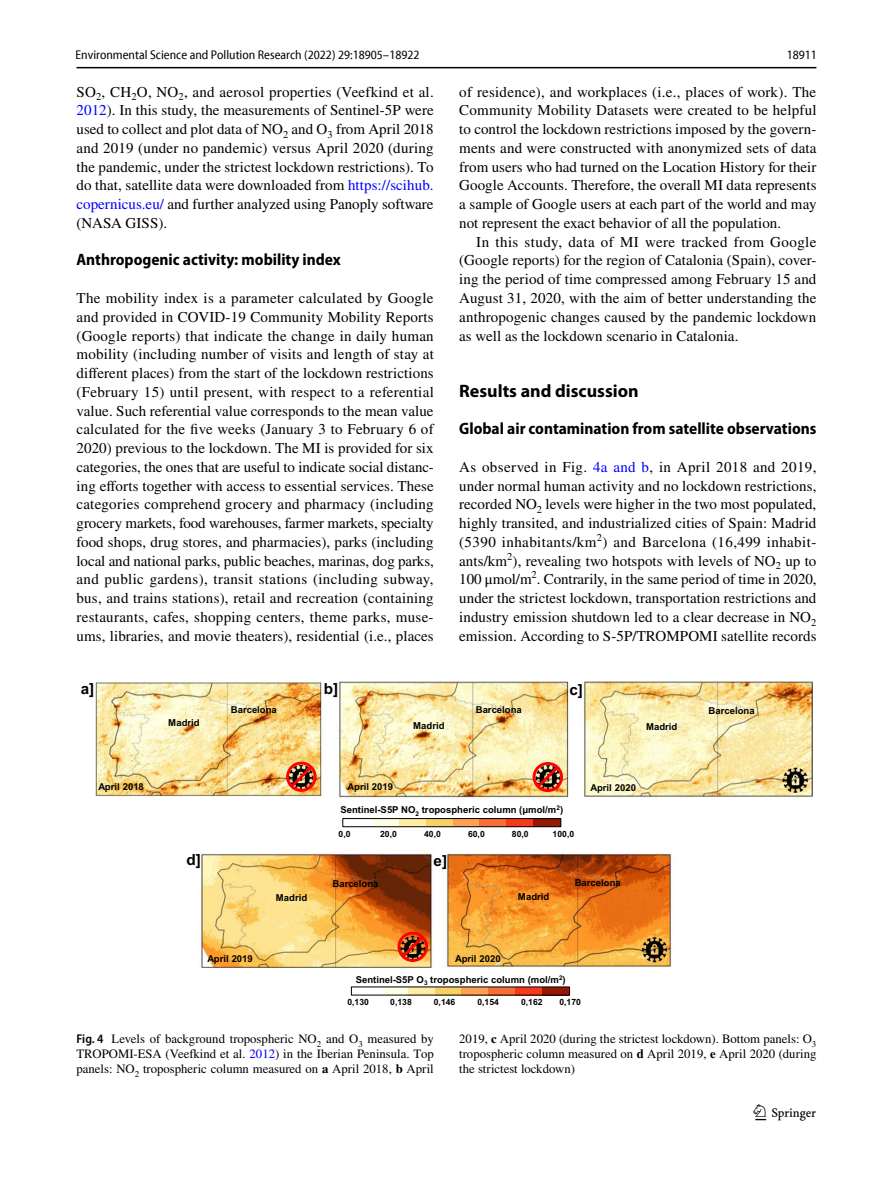
<style>
.page{position:relative;width:893px;height:1187px;background:#fff}
.page>*{position:absolute;margin:0;border:0;box-sizing:border-box;transform-origin:0 0}
.t1{font:22.5px "Springnew Regular 3";color:#000}
.t2{font:700 18px "Myriad Pro";color:#000}
.t3{font:700 semi-condensed 16.5px "Myriad Pro";color:#000}
.t4{font:15.3px "Arial Bold MT5";color:#000}
.t5{font:15px/18.8px "STIX";letter-spacing:.005em;color:#000;text-align:justify}
.t6{font:12.75px/15px "STIX";color:#000;text-align:justify}
.t7{font:semi-condensed 12.75px "Myriad Pro Unic";color:#000}
.t8{font:9.6px "Arial Bold MT5";color:#000}
.t9{font:9.45px "Arial Bold MT5";color:#000}
.t10{font:8.55px "Arial Bold MT5";color:#000}
.s1{color:#00f}
.s2{font-family:"Myriad Pro";font-weight:600;font-stretch:semi-condensed}
.s3{font-weight:700}
</style>
<div class="page">
<hr style="left:77px;top:67px;width:739px;height:1px;background:#000">
<img style="left:96px;top:681px;width:716px;height:286px">
<svg style="left:381px;top:986px;width:27px;height:8px"></svg>
<svg style="left:409px;top:986px;width:27px;height:8px"></svg>
<svg style="left:435px;top:986px;width:28px;height:8px"></svg>
<svg style="left:462px;top:986px;width:27px;height:8px"></svg>
<svg style="left:489px;top:986px;width:27px;height:8px"></svg>
<svg style="left:515px;top:986px;width:27px;height:8px"></svg>
<svg style="left:542px;top:986px;width:27px;height:8px"></svg>
<img style="left:285px;top:760px;width:279px;height:203px">
<p class="t7" style="left:76px;top:50px;width:346px">Environmental Science and Pollution Research (2022) 29:18905–18922</p>
<p class="t7" style="left:787px;top:50px;width:32px">18911</p>
<p class="t5" style="left:77px;top:83px;width:359px">SO<sub>2</sub>, CH<sub>2</sub>O, NO<sub>2</sub>, and aerosol properties (Veefkind et al.<br><span class="s1">2012</span>). In this study, the measurements of Sentinel-5P were used to collect and plot data of NO<sub>2</sub> and O<sub>3</sub> from April 2018 and 2019 (under no pandemic) versus April 2020 (during the pandemic, under the strictest lockdown restrictions). To do that, satellite data were downloaded from <span class="s1">https://scihub. copernicus.eu/</span> and further analyzed using Panoply software (NASA GISS).</p>
<p class="t3" style="left:77px;top:251px;width:266px">Anthropogenic activity: mobility index</p>
<p class="t5" style="left:77px;top:289px;width:359px">The mobility index is a parameter calculated by Google and provided in COVID-19 Community Mobility Reports (Google reports) that indicate the change in daily human mobility (including number of visits and length of stay at different places) from the start of the lockdown restrictions (February 15) until present, with respect to a referential value. Such referential value corresponds to the mean value calculated for the five weeks (January 3 to February 6 of 2020) previous to the lockdown. The MI is provided for six categories, the ones that are useful to indicate social distanc&shy;ing efforts together with access to essential services. These categories comprehend grocery and pharmacy (including grocery markets, food warehouses, farmer markets, specialty food shops, drug stores, and pharmacies), parks (including local and national parks, public beaches, marinas, dog parks, and public gardens), transit stations (including subway, bus, and trains stations), retail and recreation (containing restaurants, cafes, shopping centers, theme parks, muse&shy;ums, libraries, and movie theaters), residential (i.e., places</p>
<p class="t5" style="left:459px;top:83px;width:359px">of residence), and workplaces (i.e., places of work). The Community Mobility Datasets were created to be helpful to control the lockdown restrictions imposed by the govern&shy;ments and were constructed with anonymized sets of data from users who had turned on the Location History for their Google Accounts. Therefore, the overall MI data represents a sample of Google users at each part of the world and may not represent the exact behavior of all the population.</p>
<p class="t5" style="left:459px;top:233px;width:359px;text-indent:17px">In this study, data of MI were tracked from Google (Google reports) for the region of Catalonia (Spain), cover&shy;ing the period of time compressed among February 15 and August 31, 2020, with the aim of better understanding the anthropogenic changes caused by the pandemic lockdown as well as the lockdown scenario in Catalonia.</p>
<p class="t2" style="left:459px;top:379px;width:181px">Results and discussion</p>
<p class="t3" style="left:459px;top:419px;width:359px">Global air contamination from satellite observations</p>
<p class="t5" style="left:459px;top:458px;width:359px">As observed in Fig. <span class="s1">4a and b</span>, in April 2018 and 2019, under normal human activity and no lockdown restrictions, recorded NO<sub>2</sub> levels were higher in the two most populated, highly transited, and industrialized cities of Spain: Madrid (5390 inhabitants/km<sup>2</sup>) and Barcelona (16,499 inhabit&shy;ants/km<sup>2</sup>), revealing two hotspots with levels of NO<sub>2</sub> up to 100 μmol/m<sup>2</sup>. Contrarily, in the same period of time in 2020, under the strictest lockdown, transportation restrictions and industry emission shutdown led to a clear decrease in NO<sub>2 </sub>emission. According to S-5P/TROMPOMI satellite records</p>
<p class="t4" style="left:81px;top:678px;width:15px">a]</p>
<p class="t9" style="left:98px;top:780px;width:47px">April 2018</p>
<p class="t8" style="left:168px;top:715px;width:33px">Madrid</p>
<p class="t9" style="left:231px;top:703px;width:47px">Barcelona</p>
<p class="t4" style="left:324px;top:678px;width:16px">b]</p>
<p class="t4" style="left:569px;top:678px;width:15px">c]</p>
<p class="t8" style="left:413px;top:718px;width:33px">Madrid</p>
<p class="t9" style="left:476px;top:703px;width:48px">Barcelona</p>
<p class="t9" style="left:646px;top:719px;width:33px">Madrid</p>
<p class="t9" style="left:348px;top:780px;width:47px">April 2019</p>
<p class="t9" style="left:340px;top:803px;width:224px">Sentinel-S5P NO<sub>2</sub> tropospheric column (μmol/m<sup>2</sup>)</p>
<p class="t10" style="left:339px;top:827px;width:13px">0,0</p>
<p class="t10" style="left:380px;top:827px;width:18px">20,0</p>
<p class="t10" style="left:424px;top:827px;width:18px">40,0</p>
<p class="t10" style="left:468px;top:827px;width:18px">60,0</p>
<p class="t10" style="left:512px;top:827px;width:18px">80,0</p>
<p class="t10" style="left:553px;top:827px;width:23px">100,0</p>
<p class="t4" style="left:186px;top:848px;width:16px">d]</p>
<p class="t4" style="left:434px;top:849px;width:15px">e]</p>
<p class="t9" style="left:590px;top:781px;width:47px">April 2020</p>
<p class="t8" style="left:276px;top:890px;width:33px">Madrid</p>
<p class="t9" style="left:333px;top:876px;width:47px">Barcelona</p>
<p class="t8" style="left:518px;top:889px;width:33px">Madrid</p>
<p class="t9" style="left:575px;top:876px;width:48px">Barcelona</p>
<p class="t9" style="left:207px;top:951px;width:47px">April 2019</p>
<p class="t9" style="left:455px;top:951px;width:47px">April 2020</p>
<p class="t9" style="left:356px;top:972px;width:212px">Sentinel-S5P O<sub>3</sub> tropospheric column (mol/m<sup>2</sup>)</p>
<p class="t10" style="left:347px;top:995px;width:23px">0,130</p>
<p class="t10" style="left:390px;top:995px;width:23px">0,138</p>
<p class="t10" style="left:434px;top:995px;width:23px">0,146</p>
<p class="t10" style="left:477px;top:995px;width:23px">0,154</p>
<p class="t10" style="left:521px;top:995px;width:23px">0,162</p>
<p class="t10" style="left:559px;top:995px;width:23px">0,170</p>
<p class="t9" style="left:709px;top:704px;width:48px">Barcelona</p>
<p class="t6" style="left:77px;top:1032px;width:359px"><span class="s2">Fig. 4</span> Levels of background tropospheric NO<sub>2</sub> and O<sub>3</sub> measured by TROPOMI-ESA (Veefkind et al. <span class="s1">2012</span>) in the Iberian Peninsula. Top panels: NO<sub>2</sub> tropospheric column measured on <span class="s3">a</span> April 2018, <span class="s3">b</span> April</p>
<p class="t6" style="left:459px;top:1032px;width:359px">2019, <span class="s3">c</span> April 2020 (during the strictest lockdown). Bottom panels: O<sub>3 </sub>tropospheric column measured on <span class="s3">d</span> April 2019, <span class="s3">e</span> April 2020 (during the strictest lockdown)</p>
<h1 class="t1" style="left:755px;top:1104px;width:62px">1 3</h1>
</div>
